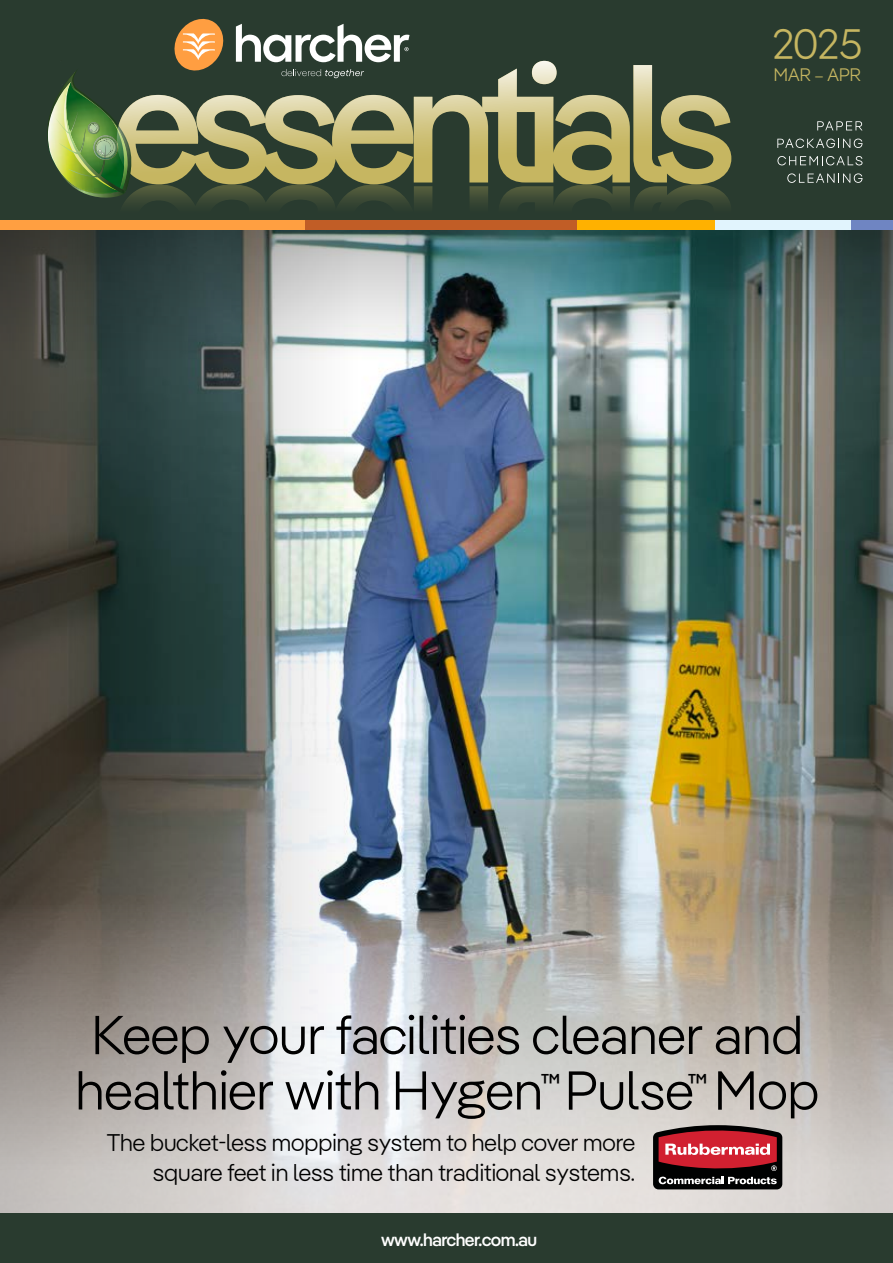
<style>
.page{position:relative;width:893px;height:1263px;background:#fff}
.page>*{position:absolute;margin:0;border:0;box-sizing:border-box;transform-origin:0 0}
.t1{font:300 54.45px/55.5px "Harchertest";color:#000;text-align:center}
.t2{font:300 42px "Harchertest";color:#c6b661}
.t3{font:300 24px "Harchertest";color:#000}
.t4{font:500 18px "Pangea";letter-spacing:-.03em;color:#fff}
.t5{font:300 18px "Harchertest";color:#c6b661}
.s1{font-family:"Minion Pro";font-weight:400}
</style>
<div class="page">
<img style="left:378px;top:368px;width:270px;height:319px">
<svg style="left:0;top:368px;width:378px;height:319px;background:#5f6b67"></svg>
<img style="left:648px;top:368px;width:245px;height:319px">
<img style="left:0;top:687px;width:893px;height:526px">
<svg style="left:653px;top:1125px;width:129px;height:64px;background:#7e363d"></svg>
<div style="left:0;top:1213px;width:893px;height:50px;background:#293b2f"></div>
<div style="left:0;top:0;width:893px;height:230px;background:#293b2f"></div>
<svg style="left:817px;top:121px;width:45px;height:9px"></svg>
<svg style="left:777px;top:139px;width:85px;height:9px"></svg>
<svg style="left:777px;top:156px;width:85px;height:9px"></svg>
<svg style="left:787px;top:173px;width:75px;height:10px"></svg>
<img style="left:47px;top:72px;width:70px;height:126px">
<img style="left:55px;top:92px;width:62px;height:102px">
<svg style="left:88px;top:19px;width:458px;height:165px"></svg>
<svg style="left:117px;top:61px;width:614px;height:123px"></svg>
<svg style="left:117px;top:184px;width:613px;height:21px"></svg>
<img style="left:0;top:230px;width:893px;height:138px">
<div style="left:0;top:220px;width:305px;height:10px;background:#ff9f41"></div>
<div style="left:570px;top:220px;width:145px;height:10px;background:#ffb100"></div>
<div style="left:715px;top:220px;width:136px;height:10px;background:#e1f4fd"></div>
<div style="left:851px;top:220px;width:42px;height:10px;background:#6f85c2"></div>
<div style="left:305px;top:220px;width:271px;height:10px;background:#c15d26"></div>
<p class="t2" style="left:772px;top:14px;width:93px">2025</p>
<p class="t5" style="left:774px;top:61px;width:89px">MAR <span class="s1">–</span> APR</p>
<p class="t1" style="left:75px;top:1002px;width:745px">Keep your facilities cleaner and healthier with Hygen<sup>™</sup> Pulse<sup>™</sup> Mop</p>
<p class="t3" style="left:107px;top:1125px;width:529px">The bucket-less mopping system to help cover more</p>
<p class="t3" style="left:153px;top:1155px;width:484px">square feet in less time than traditional systems.</p>
<p class="t4" style="left:381px;top:1227px;width:157px">www.harcher.com.au</p>
</div>
